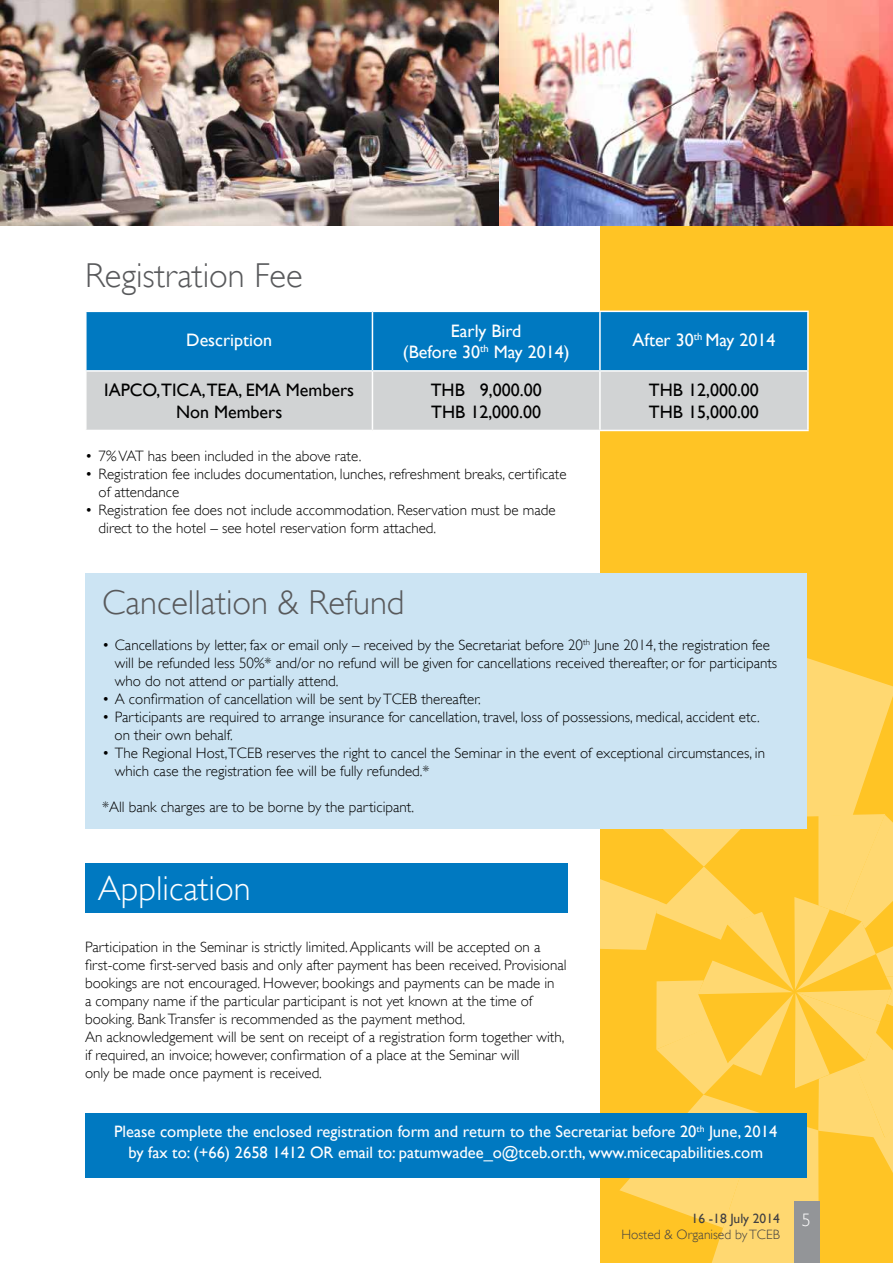
<style>
.page{position:relative;width:893px;height:1263px;background:#fff}
.page>*{position:absolute;margin:0;border:0;box-sizing:border-box;transform-origin:0 0}
.t1{font:300 34.5px "Gill Sans";color:#58595b}
.t2{font:300 34.5px "Gill Sans";color:#fff}
.t3{font:18px/21.6px "Gill Sans";color:#000}
.t4{font:18px/21.6px "Gill Sans";color:#fff;text-align:center}
.t5{font:16.5px/21px "Gill Sans";color:#fff;text-align:center}
.t6{font:300 15px/18px "Gill Sans";color:#000}
.t7{font:300 13.5px/16.2px "Gill Sans";color:#414042}
.s1{font-weight:400}
.s2{font-size:18px;color:#fff}
</style>
<div class="page">
<div style="left:600px;top:0;width:293px;height:1263px;background:#ffc425"></div>
<svg style="left:600px;top:653px;width:293px;height:610px"></svg>
<div style="left:85px;top:864px;width:483px;height:49px;background:#0079c1"></div>
<div style="left:85px;top:1113px;width:721px;height:64px;background:#0079c1"></div>
<svg style="left:87px;top:312px;width:720px;height:118px;background:#68a6ca"></svg>
<hr style="left:372px;top:312px;width:1px;height:58px;background:#fff">
<hr style="left:600px;top:311px;width:209px;height:1px;background:#fff">
<hr style="left:599px;top:312px;width:2px;height:58px;background:#fff">
<hr style="left:807px;top:312px;width:2px;height:58px;background:#fff">
<hr style="left:85px;top:370px;width:287px;height:2px;background:#fff">
<hr style="left:372px;top:370px;width:228px;height:2px;background:#fff">
<hr style="left:372px;top:372px;width:1px;height:58px;background:#fff">
<hr style="left:600px;top:370px;width:209px;height:2px;background:#fff">
<hr style="left:599px;top:372px;width:2px;height:58px;background:#fff">
<hr style="left:807px;top:372px;width:2px;height:58px;background:#fff">
<hr style="left:600px;top:430px;width:209px;height:1px;background:#fff">
<div style="left:85px;top:573px;width:721px;height:256px;background:#cce4f3"></div>
<img style="left:0;top:0;width:500px;height:225px">
<img style="left:500px;top:0;width:393px;height:225px">
<div style="left:794px;top:1201px;width:25px;height:62px;background:#939598"></div>
<h1 class="t1" style="left:85px;top:249px;width:219px">Registration Fee</h1>
<p class="t4" style="left:186px;top:328px;width:87px">Description</p>
<p class="t4" style="left:403px;top:319px;width:168px">Early Bird<br>(Before 30<sup>th</sup> May 2014)</p>
<p class="t4" style="left:632px;top:328px;width:144px">After 30<sup>th</sup> May 2014</p>
<p class="t3" style="left:104px;top:379px;width:251px;text-align:center">IAPCO,TICA,TEA, EMA Members<br>Non Members</p>
<p class="t3" style="left:431px;top:379px;width:113px">THB 9,000.00<br>THB 12,000.00</p>
<p class="t3" style="left:649px;top:379px;width:112px">THB 12,000.00<br>THB 15,000.00</p>
<p class="t6" style="left:85px;top:447px;width:278px">• 7% VAT has been included in the above rate.</p>
<p class="t6" style="left:99px;top:465px;width:470px;text-indent:-14px">• Registration fee includes documentation, lunches, refreshment breaks, certificate of attendance</p>
<p class="t6" style="left:99px;top:501px;width:459px;text-indent:-14px">• Registration fee does not include accommodation. Reservation must be made direct to the hotel – see hotel reservation form attached.</p>
<h1 class="t1" style="left:102px;top:576px;width:304px">Cancellation &amp; Refund</h1>
<p class="t6" style="left:115px;top:636px;width:664px;text-indent:-13px">• Cancellations by letter, fax or email only – received by the Secretariat before 20<sup>th</sup> June 2014, the registration fee will be refunded less 50%* and/or no refund will be given for cancellations received thereafter, or for participants who do not attend or partially attend.</p>
<p class="t6" style="left:102px;top:690px;width:380px">• A confirmation of cancellation will be sent by TCEB thereafter.</p>
<p class="t6" style="left:115px;top:708px;width:647px;text-indent:-13px">• Participants are required to arrange insurance for cancellation, travel, loss of possessions, medical, accident etc. on their own behalf.</p>
<p class="t6" style="left:115px;top:744px;width:652px;text-indent:-13px">• The Regional Host,TCEB reserves the right to cancel the Seminar in the event of exceptional circumstances, in which case the registration fee will be fully refunded.*</p>
<p class="t6" style="left:102px;top:798px;width:314px">*All bank charges are to be borne by the participant.</p>
<h1 class="t2" style="left:98px;top:862px;width:154px">Application</h1>
<p class="t6" style="left:85px;top:937px;width:483px">Participation in the Seminar is strictly limited. Applicants will be accepted on a first-come first-served basis and only after payment has been received. Provisional bookings are not encouraged. However, bookings and payments can be made in<br>a company name if the particular participant is not yet known at the time of booking. Bank Transfer is recommended as the payment method.<br>An acknowledgement will be sent on receipt of a registration form together with, if required, an invoice; however, confirmation of a place at the Seminar will<br>only be made once payment is received.</p>
<p class="t5" style="left:114px;top:1121px;width:664px">Please complete the enclosed registration form and return to the Secretariat before 20<sup>th</sup> June, 2014 by fax to: (+66) 2658 1412 OR email to: patumwadee_o@tceb.or.th, www.micecapabilities.com</p>
<p class="t7" style="left:621px;top:1210px;width:191px;text-indent:70px"><span class="s1">16 -18 July 2014</span> <span class="s2">5<br></span>Hosted &amp; Organised by TCEB</p>
</div>
